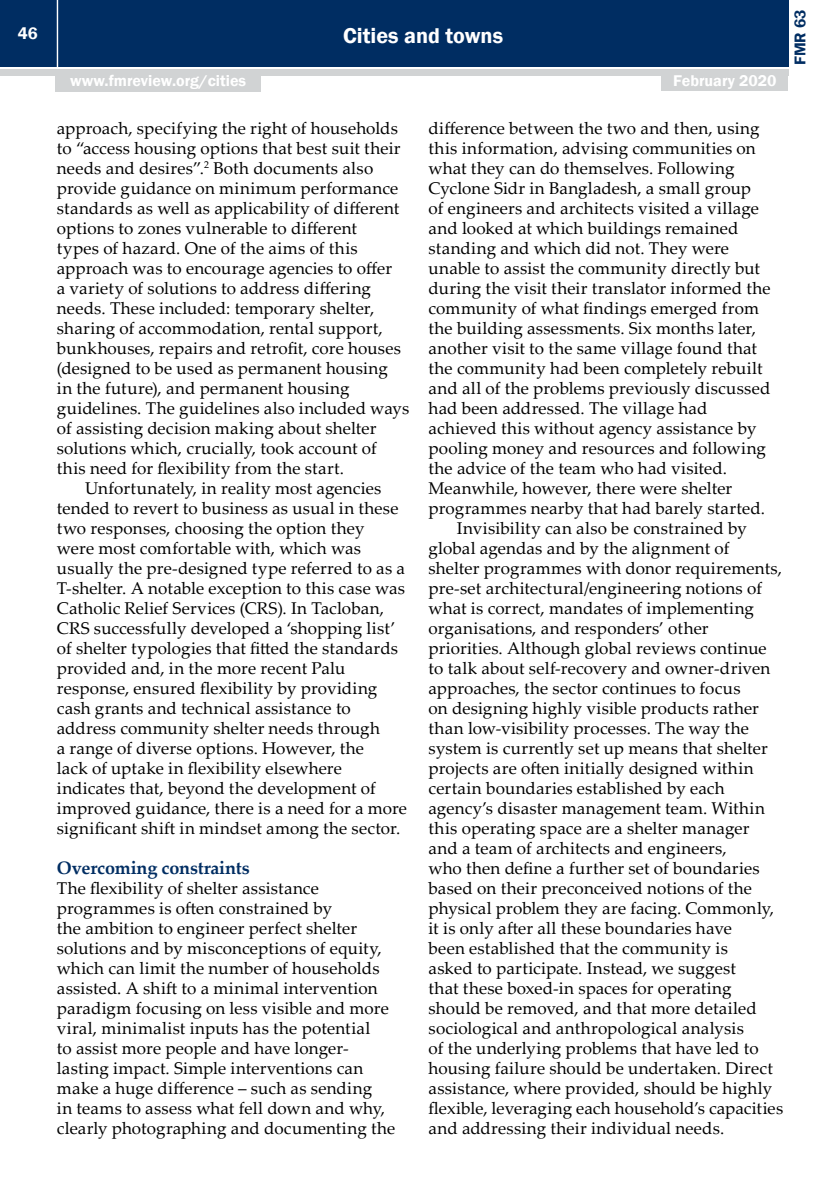
<style>
.page{position:relative;width:840px;height:1191px;background:#fff}
.page>*{position:absolute;margin:0;border:0;box-sizing:border-box;transform-origin:0 0}
.t1{font:600 22px "Franklin Gothic";color:#fff}
.t2{font:700 18px "Palatino Linotype";letter-spacing:-.01em;color:#002d62}
.t3{font:17px/20px "Palatino Linotype";letter-spacing:.01em;color:#000}
.t4{font:600 17px "Franklin Gothic";color:#fff}
.t5{font:600 16px "Franklin Gothic";color:#fff}
.t6{font:600 16px "Franklin Gothic";color:#002d62}
</style>
<div class="page">
<div style="left:0;top:0;width:787px;height:66px;background:#002d62"></div>
<div style="left:0;top:69px;width:787px;height:6px;background:#d1d3d4"></div>
<hr style="left:57px;top:0;width:1px;height:67px;background:#fff">
<div style="left:661px;top:73px;width:126px;height:18px;background:#d1d3d4"></div>
<div style="left:55px;top:74px;width:206px;height:18px;background:#d1d3d4"></div>
<p class="t4" style="left:18px;top:23px;width:21px">46</p>
<p class="t1" style="left:343px;top:22px;width:161px">Cities and towns</p>
<p class="t5" style="left:70px;top:71px;width:177px">www.fmreview.org/cities</p>
<p class="t5" style="left:673px;top:71px;width:105px">February 2020</p>
<p class="t3" style="left:57px;top:117px;width:342px">approach, specifying the right of households</p>
<p class="t3" style="left:57px;top:137px;width:345px">to “access housing options that best suit their</p>
<p class="t3" style="left:57px;top:157px;width:318px">needs and desires”.<sup>2</sup> Both documents also</p>
<p class="t3" style="left:57px;top:177px;width:343px">provide guidance on minimum performance</p>
<p class="t3" style="left:57px;top:197px;width:344px">standards as well as applicability of different</p>
<p class="t3" style="left:57px;top:217px;width:301px">options to zones vulnerable to different</p>
<p class="t3" style="left:57px;top:237px;width:302px">types of hazard. One of the aims of this</p>
<p class="t3" style="left:57px;top:257px;width:336px">approach was to encourage agencies to offer</p>
<p class="t3" style="left:57px;top:277px;width:315px">a variety of solutions to address differing</p>
<p class="t3" style="left:57px;top:297px;width:319px">needs. These included: temporary shelter,</p>
<p class="t3" style="left:57px;top:317px;width:327px">sharing of accommodation, rental support,</p>
<p class="t3" style="left:57px;top:337px;width:345px">bunkhouses, repairs and retrofit, core houses</p>
<p class="t3" style="left:57px;top:357px;width:332px">(designed to be used as permanent housing</p>
<p class="t3" style="left:57px;top:377px;width:294px">in the future), and permanent housing</p>
<p class="t3" style="left:57px;top:397px;width:354px">guidelines. The guidelines also included ways</p>
<p class="t3" style="left:57px;top:417px;width:321px">of assisting decision making about shelter</p>
<p class="t3" style="left:57px;top:437px;width:321px">solutions which, crucially, took account of</p>
<p class="t3" style="left:57px;top:457px;width:288px">this need for flexibility from the start.</p>
<p class="t3" style="left:85px;top:477px;width:297px">Unfortunately, in reality most agencies</p>
<p class="t3" style="left:57px;top:497px;width:343px">tended to revert to business as usual in these</p>
<p class="t3" style="left:57px;top:517px;width:309px">two responses, choosing the option they</p>
<p class="t3" style="left:57px;top:537px;width:305px">were most comfortable with, which was</p>
<p class="t3" style="left:57px;top:557px;width:349px">usually the pre-designed type referred to as a</p>
<p class="t3" style="left:57px;top:577px;width:349px">T-shelter. A notable exception to this case was</p>
<p class="t3" style="left:57px;top:597px;width:328px">Catholic Relief Services (CRS). In Tacloban,</p>
<p class="t3" style="left:57px;top:617px;width:340px">CRS successfully developed a ‘shopping list’</p>
<p class="t3" style="left:57px;top:637px;width:342px">of shelter typologies that fitted the standards</p>
<p class="t3" style="left:57px;top:657px;width:290px">provided and, in the more recent Palu</p>
<p class="t3" style="left:57px;top:677px;width:322px">response, ensured flexibility by providing</p>
<p class="t3" style="left:57px;top:697px;width:295px">cash grants and technical assistance to</p>
<p class="t3" style="left:57px;top:717px;width:324px">address community shelter needs through</p>
<p class="t3" style="left:57px;top:737px;width:308px">a range of diverse options. However, the</p>
<p class="t3" style="left:57px;top:757px;width:286px">lack of uptake in flexibility elsewhere</p>
<p class="t3" style="left:57px;top:777px;width:320px">indicates that, beyond the development of</p>
<p class="t3" style="left:57px;top:797px;width:351px">improved guidance, there is a need for a more</p>
<p class="t3" style="left:57px;top:817px;width:345px">significant shift in mindset among the sector.</p>
<p class="t2" style="left:57px;top:855px;width:194px">Overcoming constraints</p>
<p class="t3" style="left:57px;top:877px;width:340px">The flexibility of shelter assistance programmes is often constrained by<br>the ambition to engineer perfect shelter solutions and by misconceptions of equity, which can limit the number of households assisted. A shift to a minimal intervention paradigm focusing on less visible and more viral, minimalist inputs has the potential<br>to assist more people and have longer&shy;lasting impact. Simple interventions can make a huge difference – such as sending<br>in teams to assess what fell down and why, clearly photographing and documenting the</p>
<p class="t3" style="left:428px;top:117px;width:332px">difference between the two and then, using</p>
<p class="t3" style="left:428px;top:137px;width:328px">this information, advising communities on</p>
<p class="t3" style="left:428px;top:157px;width:307px">what they can do themselves. Following</p>
<p class="t3" style="left:428px;top:177px;width:324px">Cyclone Sidr in Bangladesh, a small group</p>
<p class="t3" style="left:428px;top:197px;width:331px">of engineers and architects visited a village</p>
<p class="t3" style="left:428px;top:217px;width:311px">and looked at which buildings remained</p>
<p class="t3" style="left:428px;top:237px;width:302px">standing and which did not. They were</p>
<p class="t3" style="left:428px;top:257px;width:333px">unable to assist the community directly but</p>
<p class="t3" style="left:428px;top:277px;width:343px">during the visit their translator informed the</p>
<p class="t3" style="left:428px;top:297px;width:332px">community of what findings emerged from</p>
<p class="t3" style="left:428px;top:317px;width:329px">the building assessments. Six months later,</p>
<p class="t3" style="left:428px;top:337px;width:330px">another visit to the same village found that</p>
<p class="t3" style="left:428px;top:357px;width:335px">the community had been completely rebuilt</p>
<p class="t3" style="left:428px;top:377px;width:343px">and all of the problems previously discussed</p>
<p class="t3" style="left:428px;top:397px;width:280px">had been addressed. The village had</p>
<p class="t3" style="left:428px;top:417px;width:329px">achieved this without agency assistance by</p>
<p class="t3" style="left:428px;top:437px;width:339px">pooling money and resources and following</p>
<p class="t3" style="left:428px;top:457px;width:300px">the advice of the team who had visited.</p>
<p class="t3" style="left:428px;top:477px;width:305px">Meanwhile, however, there were shelter</p>
<p class="t3" style="left:428px;top:497px;width:338px">programmes nearby that had barely started.</p>
<p class="t3" style="left:456px;top:517px;width:291px">Invisibility can also be constrained by</p>
<p class="t3" style="left:428px;top:537px;width:302px">global agendas and by the alignment of</p>
<p class="t3" style="left:428px;top:557px;width:355px">shelter programmes with donor requirements,</p>
<p class="t3" style="left:428px;top:577px;width:335px">pre-set architectural/engineering notions of</p>
<p class="t3" style="left:428px;top:597px;width:327px">what is correct, mandates of implementing</p>
<p class="t3" style="left:428px;top:617px;width:281px">organisations, and responders’ other</p>
<p class="t3" style="left:428px;top:637px;width:339px">priorities. Although global reviews continue</p>
<p class="t3" style="left:428px;top:657px;width:343px">to talk about self-recovery and owner-driven</p>
<p class="t3" style="left:428px;top:677px;width:313px">approaches, the sector continues to focus</p>
<p class="t3" style="left:428px;top:697px;width:332px">on designing highly visible products rather</p>
<p class="t3" style="left:428px;top:717px;width:321px">than low-visibility processes. The way the</p>
<p class="t3" style="left:428px;top:737px;width:340px">system is currently set up means that shelter</p>
<p class="t3" style="left:428px;top:757px;width:326px">projects are often initially designed within</p>
<p class="t3" style="left:428px;top:777px;width:297px">certain boundaries established by each</p>
<p class="t3" style="left:428px;top:797px;width:338px">agency’s disaster management team. Within</p>
<p class="t3" style="left:428px;top:817px;width:322px">this operating space are a shelter manager</p>
<p class="t3" style="left:428px;top:837px;width:299px">and a team of architects and engineers,</p>
<p class="t3" style="left:428px;top:857px;width:332px">who then define a further set of boundaries</p>
<p class="t3" style="left:428px;top:877px;width:325px">based on their preconceived notions of the</p>
<p class="t3" style="left:428px;top:897px;width:347px">physical problem they are facing. Commonly,</p>
<p class="t3" style="left:428px;top:917px;width:305px">it is only after all these boundaries have</p>
<p class="t3" style="left:428px;top:937px;width:300px">been established that the community is</p>
<p class="t3" style="left:428px;top:957px;width:308px">asked to participate. Instead, we suggest</p>
<p class="t3" style="left:428px;top:977px;width:304px">that these boxed-in spaces for operating</p>
<p class="t3" style="left:428px;top:997px;width:329px">should be removed, and that more detailed</p>
<p class="t3" style="left:428px;top:1017px;width:316px">sociological and anthropological analysis</p>
<p class="t3" style="left:428px;top:1037px;width:331px">of the underlying problems that have led to</p>
<p class="t3" style="left:428px;top:1057px;width:345px">housing failure should be undertaken. Direct</p>
<p class="t3" style="left:428px;top:1077px;width:345px">assistance, where provided, should be highly</p>
<p class="t3" style="left:428px;top:1097px;width:356px">flexible, leveraging each household’s capacities</p>
<p class="t3" style="left:428px;top:1117px;width:297px">and addressing their individual needs.</p>
<p class="t6" style="left:789px;top:65px;width:57px;rotate:-90deg">FMR 63</p>
</div>
